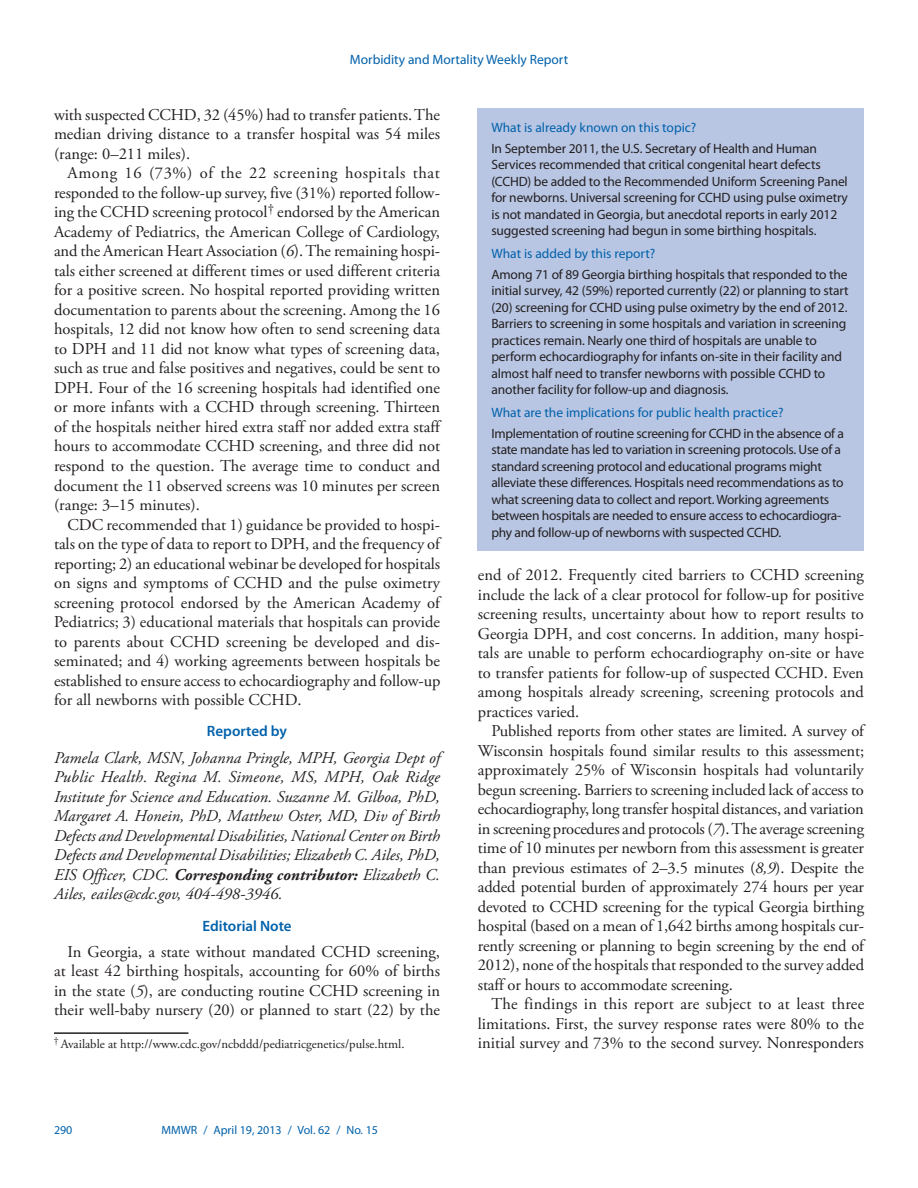
<style>
.page{position:relative;width:918px;height:1188px;background:#fff}
.page>*{position:absolute;margin:0;border:0;box-sizing:border-box;transform-origin:0 0}
.body_copy{font:16.5px/19.5px "Adobe Garamond Pro";color:#231f20;text-align:justify}
.reported_by_text{font:italic 16.5px/19.5px "Adobe Garamond Pro";color:#231f20;text-align:justify}
.headline3{font:600 15px "Myriad Pro";color:#0161ab}
.fb_answer{font:13.5px/16.5px "Myriad Pro";letter-spacing:-.01em;color:#231f20}
.fb_question{font:13.5px "Myriad Pro";color:#0161ab}
.footnote_w_rule_text{font:12.75px "Adobe Garamond Pro";color:#231f20}
.t1{font:12px "Myriad Pro";color:#0161ab}
.s1{font-style:italic}
.s2{font-weight:700}
</style>
<div class="page">
<hr style="left:54px;top:1032px;width:134px;height:2px;background:#231f20">
<div style="left:478px;top:108px;width:386px;height:442px;background:#b8c6e3"></div>
<p class="fb_question" style="left:350px;top:51px;width:220px">Morbidity and Mortality Weekly Report</p>
<p class="body_copy" style="left:54px;top:106px;width:388px">with suspected CCHD, 32 (45%) had to transfer patients. The median driving distance to a transfer hospital was 54 miles (range: 0–211 miles).</p>
<p class="body_copy" style="left:54px;top:164px;width:388px;text-indent:13px">Among 16 (73%) of the 22 screening hospitals that responded to the follow-up survey, five (31%) reported follow&shy;ing the CCHD screening protocol<sup>†</sup> endorsed by the American Academy of Pediatrics, the American College of Cardiology, and the American Heart Association (<span class="s1">6</span>). The remaining hospi&shy;tals either screened at different times or used different criteria for a positive screen. No hospital reported providing written documentation to parents about the screening. Among the 16 hospitals, 12 did not know how often to send screening data to DPH and 11 did not know what types of screening data, such as true and false positives and negatives, could be sent to DPH. Four of the 16 screening hospitals had identified one or more infants with a CCHD through screening. Thirteen of the hospitals neither hired extra staff nor added extra staff hours to accommodate CCHD screening, and three did not respond to the question. The average time to conduct and document the 11 observed screens was 10 minutes per screen (range: 3–15 minutes).</p>
<p class="body_copy" style="left:54px;top:515px;width:388px;text-indent:13px">CDC recommended that 1) guidance be provided to hospi&shy;tals on the type of data to report to DPH, and the frequency of reporting; 2) an educational webinar be developed for hospitals on signs and symptoms of CCHD and the pulse oximetry screening protocol endorsed by the American Academy of Pediatrics; 3) educational materials that hospitals can provide to parents about CCHD screening be developed and dis&shy;seminated; and 4) working agreements between hospitals be established to ensure access to echocardiography and follow-up for all newborns with possible CCHD.</p>
<p class="headline3" style="left:207px;top:722px;width:82px">Reported by</p>
<p class="reported_by_text" style="left:54px;top:748px;width:388px">Pamela Clark, MSN, Johanna Pringle, MPH, Georgia Dept of Public Health. Regina M. Simeone, MS, MPH, Oak Ridge Institute for Science and Education. Suzanne M. Gilboa, PhD, Margaret A. Honein, PhD, Matthew Oster, MD, Div of Birth Defects and Developmental Disabilities, National Center on Birth Defects and Developmental Disabilities; Elizabeth C. Ailes, PhD, EIS Officer, CDC. <span class="s2">Corresponding contributor:</span> Elizabeth C.<br>Ailes, eailes@cdc.gov, 404-498-3946.</p>
<p class="headline3" style="left:202px;top:916px;width:91px">Editorial Note</p>
<p class="body_copy" style="left:54px;top:943px;width:388px;text-indent:13px">In Georgia, a state without mandated CCHD screening, at least 42 birthing hospitals, accounting for 60% of births in the state (<span class="s1">5</span>), are conducting routine CCHD screening in their well-baby nursery (20) or planned to start (22) by the</p>
<p class="footnote_w_rule_text" style="left:54px;top:1036px;width:352px"><sup>†</sup> Available at http://www.cdc.gov/ncbddd/pediatricgenetics/pulse.html.</p>
<p class="t1" style="left:54px;top:1123px;width:20px">290</p>
<p class="t1" style="left:161px;top:1123px;width:218px">MMWR / April 19, 2013 / Vol. 62 / No. 15</p>
<p class="fb_question" style="left:491px;top:119px;width:206px">What is already known on this topic?</p>
<p class="fb_answer" style="left:491px;top:140px;width:358px">In September 2011, the U.S. Secretary of Health and Human Services recommended that critical congenital heart defects (CCHD) be added to the Recommended Uniform Screening Panel for newborns. Universal screening for CCHD using pulse oximetry is not mandated in Georgia, but anecdotal reports in early 2012 suggested screening had begun in some birthing hospitals.</p>
<p class="fb_question" style="left:491px;top:245px;width:165px">What is added by this report?</p>
<p class="fb_answer" style="left:491px;top:266px;width:359px">Among 71 of 89 Georgia birthing hospitals that responded to the initial survey, 42 (59%) reported currently (22) or planning to start (20) screening for CCHD using pulse oximetry by the end of 2012.<br>Barriers to screening in some hospitals and variation in screening practices remain. Nearly one third of hospitals are unable to perform echocardiography for infants on-site in their facility and almost half need to transfer newborns with possible CCHD to another facility for follow-up and diagnosis.</p>
<p class="fb_question" style="left:491px;top:404px;width:294px">What are the implications for public health practice?</p>
<p class="fb_answer" style="left:491px;top:425px;width:354px">Implementation of routine screening for CCHD in the absence of a state mandate has led to variation in screening protocols. Use of a standard screening protocol and educational programs might alleviate these differences. Hospitals need recommendations as to what screening data to collect and report. Working agreements between hospitals are needed to ensure access to echocardiogra&shy;phy and follow-up of newborns with suspected CCHD.</p>
<p class="body_copy" style="left:478px;top:566px;width:388px">end of 2012. Frequently cited barriers to CCHD screening include the lack of a clear protocol for follow-up for positive screening results, uncertainty about how to report results to Georgia DPH, and cost concerns. In addition, many hospi&shy;tals are unable to perform echocardiography on-site or have to transfer patients for follow-up of suspected CCHD. Even among hospitals already screening, screening protocols and practices varied.</p>
<p class="body_copy" style="left:478px;top:722px;width:388px;text-indent:13px">Published reports from other states are limited. A survey of Wisconsin hospitals found similar results to this assessment; approximately 25% of Wisconsin hospitals had voluntarily begun screening. Barriers to screening included lack of access to echocardiography, long transfer hospital distances, and variation in screening procedures and protocols (<span class="s1">7</span>). The average screening time of 10 minutes per newborn from this assessment is greater than previous estimates of 2–3.5 minutes (<span class="s1">8,9</span>). Despite the added potential burden of approximately 274 hours per year devoted to CCHD screening for the typical Georgia birthing hospital (based on a mean of 1,642 births among hospitals cur&shy;rently screening or planning to begin screening by the end of 2012), none of the hospitals that responded to the survey added staff or hours to accommodate screening.</p>
<p class="body_copy" style="left:478px;top:995px;width:388px;text-indent:13px">The findings in this report are subject to at least three limitations. First, the survey response rates were 80% to the initial survey and 73% to the second survey. Nonresponders</p>
</div>
